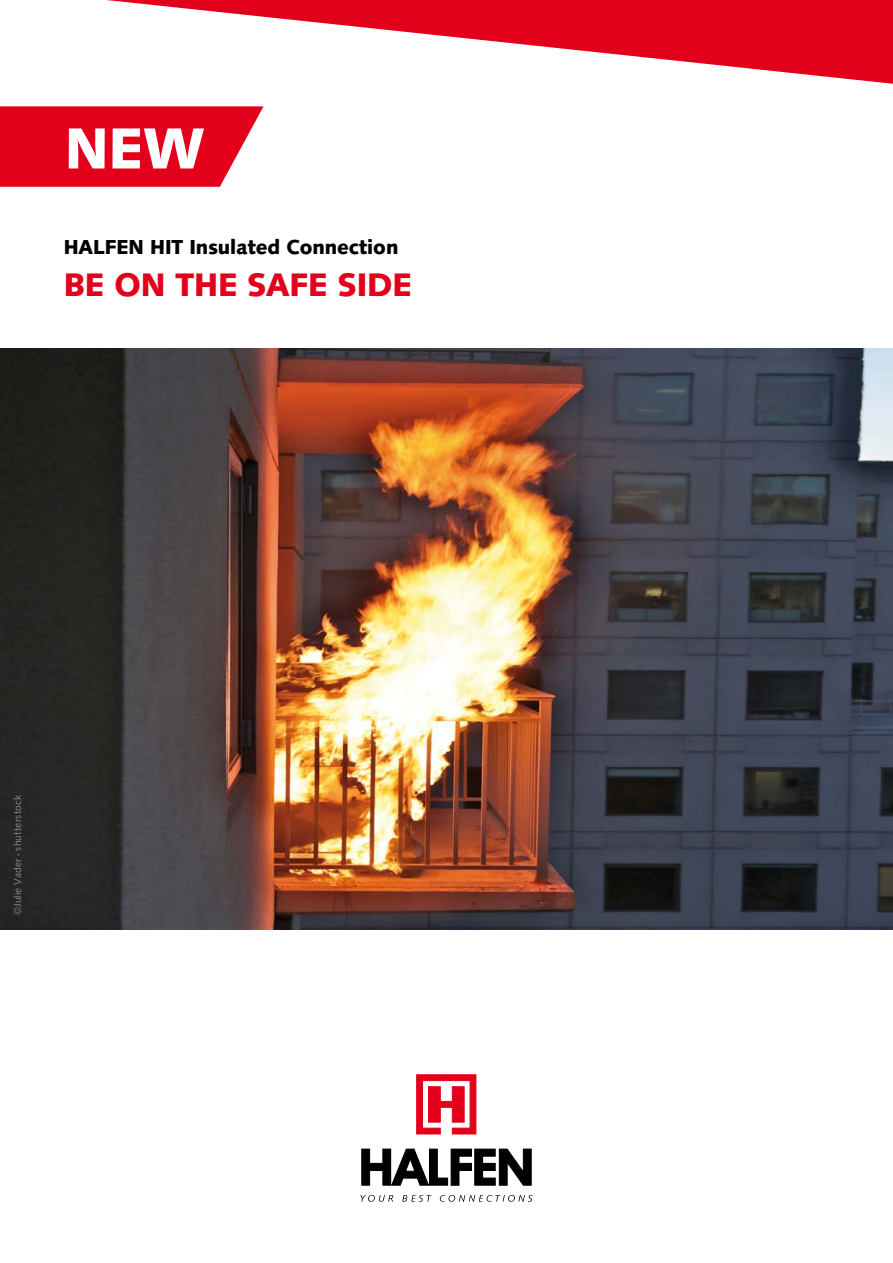
<style>
.page{position:relative;width:893px;height:1263px;background:#fff}
.page>*{position:absolute;margin:0;border:0;box-sizing:border-box;transform-origin:0 0}
.t1{font:700 60px "Syntax TOT";color:#fff}
.t2{font:700 33.75px "Syntax TOT";color:#e2001a}
.t3{font:700 21px "Syntax TOT";color:#000}
.t4{font:10.5px "Syntax TOT";letter-spacing:.02em;color:#87888a}
</style>
<div class="page">
<svg style="left:107px;top:0;width:786px;height:84px"></svg>
<svg style="left:0;top:106px;width:263px;height:81px;background:#e4162e"></svg>
<svg style="left:416px;top:1075px;width:60px;height:59px"></svg>
<svg style="left:362px;top:1149px;width:169px;height:36px"></svg>
<svg style="left:360px;top:1195px;width:33px;height:7px"></svg>
<svg style="left:402px;top:1195px;width:29px;height:7px"></svg>
<svg style="left:440px;top:1195px;width:93px;height:7px"></svg>
<img style="left:0;top:349px;width:893px;height:580px">
<h1 class="t1" style="left:65px;top:120px;width:141px">NEW</h1>
<p class="t3" style="left:64px;top:237px;width:336px">HALFEN HIT Insulated Connection</p>
<h2 class="t2" style="left:64px;top:268px;width:350px">BE ON THE SAFE SIDE</h2>
<p class="t4" style="left:12px;top:915px;width:122px;rotate:-90deg">©Julie Vader - shutterstock</p>
</div>
